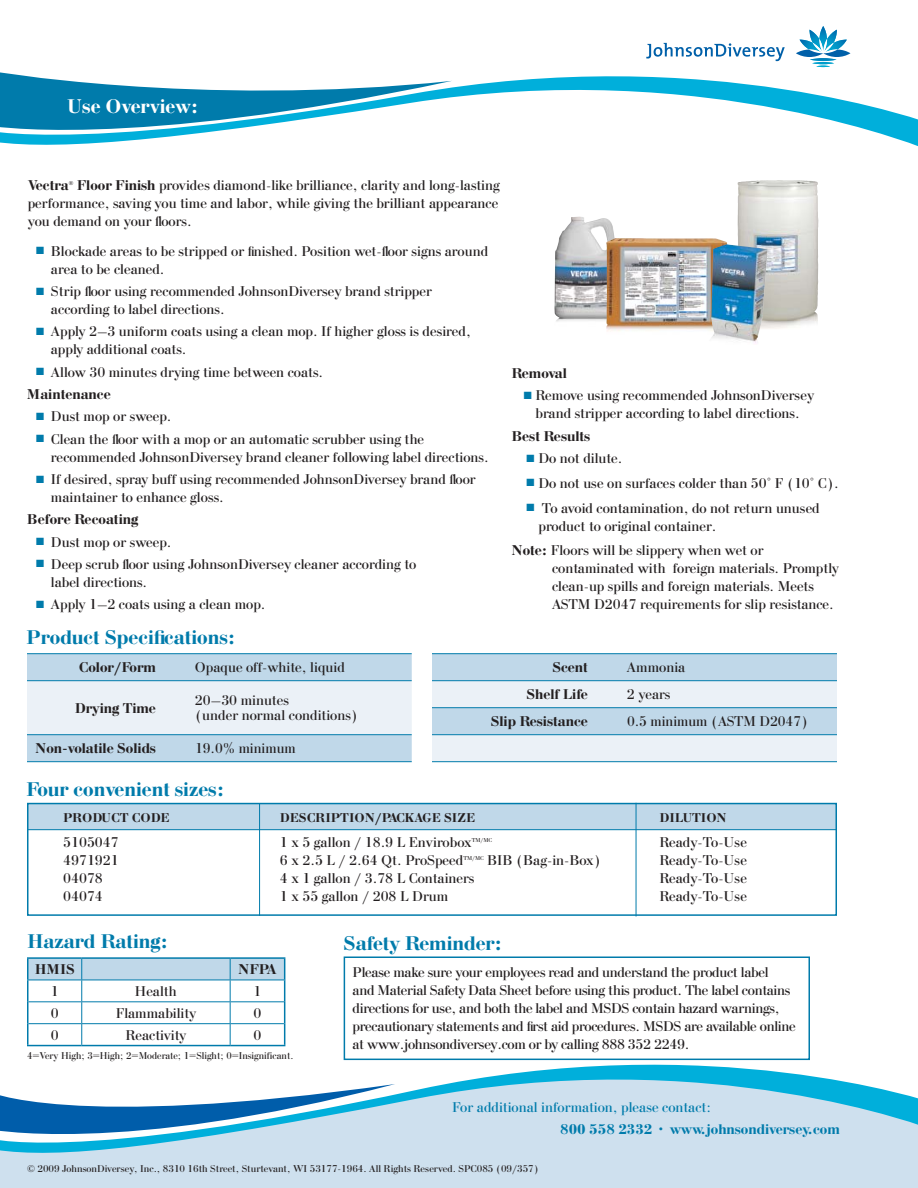
<style>
.page{position:relative;width:918px;height:1188px;background:#fff}
.page>*{position:absolute;margin:0;border:0;box-sizing:border-box;transform-origin:0 0}
.t1{font:700 21px "Bodoni";color:#007bab}
.t2{font:700 21px "Bodoni";color:#fff}
.t3{font:15px/18px "Bodoni";color:#231f20}
.t4{font:15px/18px "Bodoni";letter-spacing:-.02em;color:#231f20}
.t5{font:700 15px "Bodoni";color:#231f20}
.t6{font:15px "Bodoni";color:#007bab}
.t7{font:700 15px "Bodoni";color:#007bab}
.t8{font:700 13.5px "Bodoni";color:#231f20}
.t9{font:10.5px "Bodoni";color:#231f20}
.t10{font:6px "Bodoni";color:#231f20}
.t11{font:700 6px "Bodoni";color:#231f20}
.s1{font-weight:700}
.s2{color:#007bab}
</style>
<div class="page">
<div style="left:0;top:1166px;width:918px;height:22px;background:#cee0ee"></div>
<svg style="left:452px;top:42px;width:466px;height:104px"></svg>
<svg style="left:0;top:1027px;width:918px;height:139px;fill:#cee0ee"></svg>
<svg style="left:0;top:1084px;width:395px;height:73px"></svg>
<svg style="left:0;top:72px;width:452px;height:73px"></svg>
<svg style="left:646px;top:43px;width:139px;height:18px"></svg>
<svg style="left:812px;top:62px;width:22px;height:2px"></svg>
<svg style="left:816px;top:66px;width:14px;height:1px"></svg>
<svg style="left:810px;top:58px;width:27px;height:3px"></svg>
<svg style="left:819px;top:26px;width:8px;height:26px"></svg>
<svg style="left:800px;top:30px;width:47px;height:23px"></svg>
<svg style="left:796px;top:50px;width:27px;height:7px"></svg>
<svg style="left:823px;top:50px;width:27px;height:7px"></svg>
<div style="left:344px;top:957px;width:466px;height:103px;border:2px solid #007bab"></div>
<div style="left:27px;top:654px;width:810px;height:26px;background:#c0d8e9"></div>
<svg style="left:27px;top:681px;width:810px;height:80px;background:#dce8f2"></svg>
<hr style="left:27px;top:653px;width:385px;height:1px;background:#007bab">
<hr style="left:27px;top:680px;width:385px;height:1px;background:#007bab">
<hr style="left:432px;top:707px;width:405px;height:1px;background:#007bab">
<hr style="left:432px;top:653px;width:405px;height:1px;background:#007bab">
<hr style="left:432px;top:680px;width:405px;height:1px;background:#007bab">
<hr style="left:27px;top:734px;width:385px;height:1px;background:#007bab">
<hr style="left:27px;top:761px;width:385px;height:1px;background:#007bab">
<hr style="left:432px;top:734px;width:405px;height:1px;background:#007bab">
<hr style="left:432px;top:761px;width:405px;height:1px;background:#007bab">
<div style="left:28px;top:804px;width:809px;height:26px;background:#c0d8e9"></div>
<hr style="left:28px;top:829px;width:809px;height:1px;background:#007bab">
<hr style="left:636px;top:803px;width:1px;height:113px;background:#007bab">
<hr style="left:259px;top:803px;width:1px;height:113px;background:#007bab">
<img style="left:554px;top:216px;width:61px;height:106px">
<img style="left:737px;top:180px;width:81px;height:149px">
<img style="left:606px;top:238px;width:121px;height:96px">
<img style="left:740px;top:246px;width:20px;height:2px">
<hr style="left:27px;top:957px;width:55px;height:2px;background:#007bab">
<hr style="left:82px;top:957px;width:148px;height:2px;background:#007bab">
<hr style="left:27px;top:1045px;width:55px;height:1px;background:#007bab">
<hr style="left:82px;top:1045px;width:148px;height:1px;background:#007bab">
<hr style="left:230px;top:957px;width:55px;height:2px;background:#007bab">
<svg style="left:27px;top:958px;width:258px;height:87px"></svg>
<hr style="left:230px;top:1045px;width:55px;height:1px;background:#007bab">
<div style="left:27px;top:803px;width:810px;height:113px;border:2px solid #007bab"></div>
<h1 class="t2" style="left:67px;top:99px;width:133px">Use Overview:</h1>
<p class="t3" style="left:28px;top:177px;width:474px;text-align:justify;text-indent:49px"><span class="s1">Floor Finish</span> provides diamond-like brilliance, clarity and long-lasting performance, saving you time and labor, while giving the brilliant appearance you demand on your floors.</p>
<p class="t5" style="left:28px;top:180px;width:42px">Vectra</p>
<p class="t11" style="left:69px;top:181px;width:6px">®</p>
<p class="t3" style="left:51px;top:243px;width:439px;text-indent:-15px"><span class="s2">■</span> Blockade areas to be stripped or finished. Position wet-floor signs around area to be cleaned.</p>
<p class="t3" style="left:51px;top:284px;width:382px;text-indent:-15px"><span class="s2">■</span> Strip floor using recommended JohnsonDiversey brand stripper according to label directions.</p>
<p class="t3" style="left:51px;top:324px;width:421px;text-indent:-15px"><span class="s2">■</span> Apply 2–3 uniform coats using a clean mop. If higher gloss is desired, apply additional coats.</p>
<p class="t3" style="left:27px;top:362px;width:298px;line-height:22.4px;text-indent:9px"><span class="s2">■</span> Allow 30 minutes drying time between coats.<br><span class="s1">Maintenance</span></p>
<p class="t3" style="left:36px;top:409px;width:137px"><span class="s2">■</span> Dust mop or sweep.</p>
<p class="t3" style="left:51px;top:431px;width:439px;text-indent:-15px"><span class="s2">■</span> Clean the floor with a mop or an automatic scrubber using the recommended JohnsonDiversey brand cleaner following label directions.</p>
<p class="t3" style="left:51px;top:472px;width:426px;text-indent:-15px"><span class="s2">■</span> If desired, spray buff using recommended JohnsonDiversey brand floor maintainer to enhance gloss.</p>
<p class="t5" style="left:27px;top:514px;width:113px">Before Recoating</p>
<p class="t3" style="left:36px;top:534px;width:137px"><span class="s2">■</span> Dust mop or sweep.</p>
<p class="t3" style="left:51px;top:556px;width:367px;text-indent:-15px"><span class="s2">■</span> Deep scrub floor using JohnsonDiversey cleaner according to label directions.</p>
<p class="t3" style="left:36px;top:597px;width:231px"><span class="s2">■</span> Apply 1–2 coats using a clean mop.</p>
<p class="t5" style="left:512px;top:368px;width:57px">Removal</p>
<p class="t3" style="left:524px;top:388px;width:292px;text-align:center"><span class="s2">■</span> Remove using recommended JohnsonDiversey brand stripper according to label directions.</p>
<p class="t5" style="left:512px;top:430px;width:80px">Best Results</p>
<p class="t3" style="left:526px;top:451px;width:97px"><span class="s2">■</span> Do not dilute.</p>
<p class="t3" style="left:526px;top:475px;width:314px"><span class="s2">■</span> Do not use on surfaces colder than 50° F (10° C).</p>
<p class="t3" style="left:538px;top:500px;width:283px;text-indent:-12px"><span class="s2">■</span> To avoid contamination, do not return unused product to original container.</p>
<p class="t3" style="left:552px;top:543px;width:288px;text-indent:-40px"><span class="s1">Note:</span> Floors will be slippery when wet or contaminated with foreign materials. Promptly clean-up spills and foreign materials. Meets ASTM D2047 requirements for slip resistance.</p>
<h1 class="t1" style="left:26px;top:629px;width:211px">Product Specifications:</h1>
<p class="t5" style="left:79px;top:662px;width:79px">Color/Form</p>
<p class="t3" style="left:195px;top:660px;width:151px">Opaque off-white, liquid</p>
<p class="t5" style="left:552px;top:662px;width:37px">Scent</p>
<p class="t3" style="left:627px;top:660px;width:60px">Ammonia</p>
<p class="t5" style="left:75px;top:702px;width:83px">Drying Time</p>
<p class="t3" style="left:195px;top:694px;width:165px;line-height:15px">20–30 minutes<br>(under normal conditions)</p>
<p class="t5" style="left:526px;top:689px;width:63px">Shelf Life</p>
<p class="t3" style="left:627px;top:687px;width:45px">2 years</p>
<p class="t5" style="left:491px;top:716px;width:99px">Slip Resistance</p>
<p class="t3" style="left:627px;top:714px;width:183px">0.5 minimum (ASTM D2047)</p>
<p class="t5" style="left:35px;top:743px;width:122px">Non-volatile Solids</p>
<p class="t3" style="left:195px;top:741px;width:102px">19.0% minimum</p>
<h1 class="t1" style="left:26px;top:782px;width:200px">Four convenient sizes:</h1>
<p class="t8" style="left:63px;top:813px;width:108px">PRODUCT CODE</p>
<p class="t8" style="left:280px;top:813px;width:197px">DESCRIPTION/PACKAGE SIZE</p>
<p class="t8" style="left:659px;top:813px;width:69px">DILUTION</p>
<p class="t3" style="left:63px;top:834px;width:57px">5105047</p>
<p class="t3" style="left:280px;top:834px;width:193px">1 x 5 gallon / 18.9 L Envirobox</p>
<p class="t10" style="left:472px;top:837px;width:22px">TM/MC</p>
<p class="t3" style="left:659px;top:834px;width:89px">Ready-To-Use</p>
<p class="t3" style="left:63px;top:852px;width:57px">4971921</p>
<p class="t3" style="left:280px;top:852px;width:185px">6 x 2.5 L / 2.64 Qt. ProSpeed</p>
<p class="t10" style="left:463px;top:855px;width:22px">TM/MC</p>
<p class="t3" style="left:487px;top:852px;width:115px">BIB (Bag-in-Box)</p>
<p class="t3" style="left:659px;top:852px;width:89px">Ready-To-Use</p>
<p class="t3" style="left:63px;top:870px;width:41px">04078</p>
<p class="t3" style="left:280px;top:870px;width:196px">4 x 1 gallon / 3.78 L Containers</p>
<p class="t3" style="left:659px;top:870px;width:89px">Ready-To-Use</p>
<p class="t3" style="left:63px;top:888px;width:41px">04074</p>
<p class="t3" style="left:280px;top:888px;width:170px">1 x 55 gallon / 208 L Drum</p>
<p class="t3" style="left:659px;top:888px;width:89px">Ready-To-Use</p>
<h1 class="t1" style="left:27px;top:934px;width:143px">Hazard Rating:</h1>
<p class="t5" style="left:35px;top:964px;width:41px">HMIS</p>
<p class="t5" style="left:238px;top:964px;width:40px">NFPA</p>
<p class="t3" style="left:51px;top:983px;width:9px">1</p>
<p class="t3" style="left:135px;top:983px;width:43px">Health</p>
<p class="t3" style="left:253px;top:983px;width:9px">1</p>
<p class="t3" style="left:51px;top:1005px;width:9px">0</p>
<p class="t3" style="left:116px;top:1005px;width:82px">Flammability</p>
<p class="t3" style="left:253px;top:1005px;width:9px">0</p>
<p class="t3" style="left:51px;top:1027px;width:9px">0</p>
<p class="t3" style="left:126px;top:1027px;width:62px">Reactivity</p>
<p class="t3" style="left:253px;top:1027px;width:9px">0</p>
<p class="t9" style="left:27px;top:1051px;width:268px">4=Very High; 3=High; 2=Moderate; 1=Slight; 0=Insignificant.</p>
<h1 class="t1" style="left:344px;top:936px;width:160px">Safety Reminder:</h1>
<p class="t4" style="left:353px;top:964px;width:445px">Please make sure your employees read and understand the product label<br>and Material Safety Data Sheet before using this product. The label contains directions for use, and both the label and MSDS contain hazard warnings, precautionary statements and first aid procedures. MSDS are available online at www.johnsondiversey.com or by calling 888 352 2249.</p>
<p class="t6" style="left:452px;top:1101px;width:260px">For additional information, please contact:</p>
<p class="t7" style="left:560px;top:1124px;width:281px">800 558 2332 • www.johnsondiversey.com</p>
<p class="t9" style="left:27px;top:1164px;width:514px">© 2009 JohnsonDiversey, Inc., 8310 16th Street, Sturtevant, WI 53177-1964. All Rights Reserved. SPC085 (09/357)</p>
</div>
